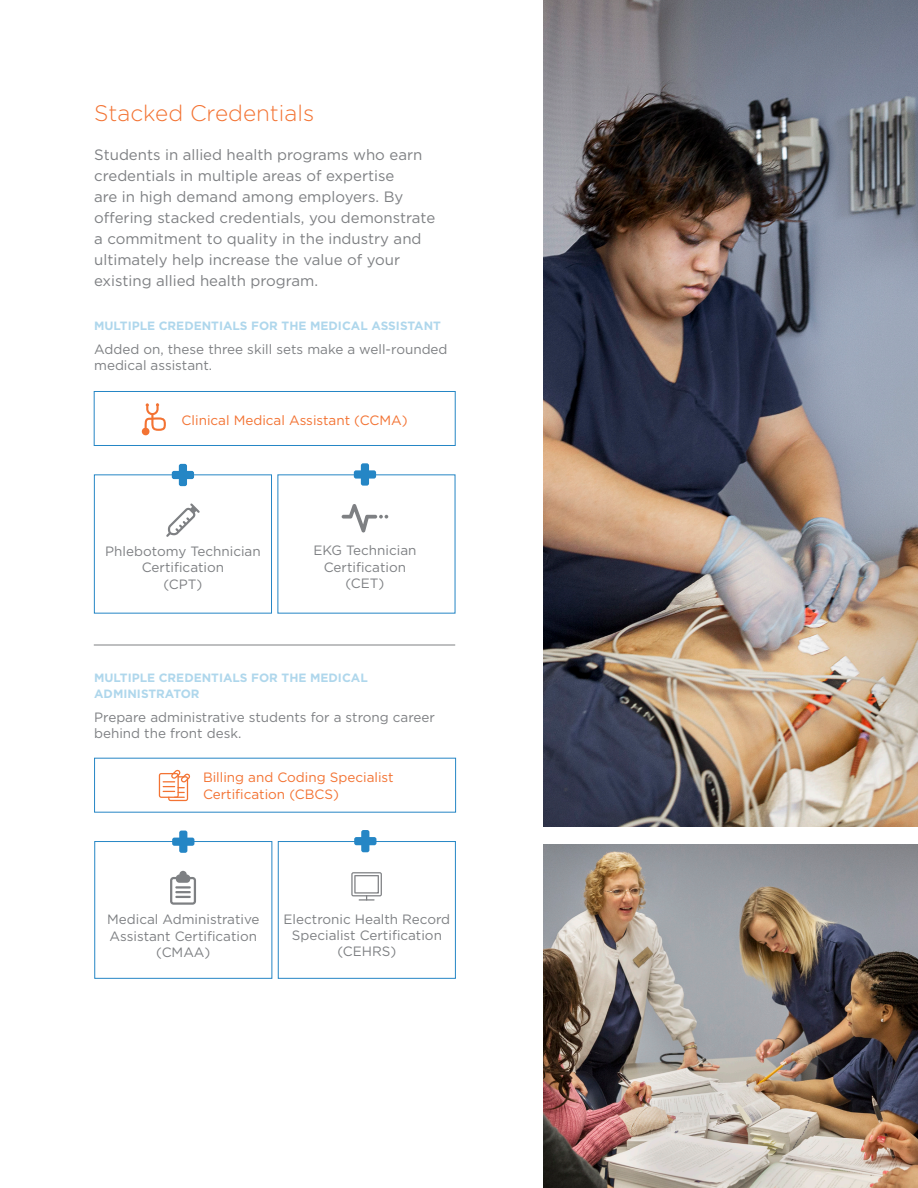
<style>
.page{position:relative;width:918px;height:1188px;background:#fff}
.page>*{position:absolute;margin:0;border:0;box-sizing:border-box;transform-origin:0 0}
.t1{font:300 22.5px "Gotham Rounded";color:#f37333}
.t2{font:15px/21px "Gotham";color:#7e8083}
.t3{font:13.5px/16.2px "Gotham";color:#7e8083}
.t4{font:13.5px/16.2px "Gotham";color:#f37333}
.t5{font:700 12px/16.2px "Gotham";color:#afd7ec}
</style>
<div class="page">
<svg style="left:166px;top:503px;width:34px;height:34px"></svg>
<svg style="left:342px;top:504px;width:46px;height:29px"></svg>
<svg style="left:172px;top:464px;width:22px;height:22px"></svg>
<div style="left:94px;top:474px;width:178px;height:140px;border:1px solid #2586c5"></div>
<svg style="left:142px;top:403px;width:24px;height:32px"></svg>
<div style="left:94px;top:391px;width:362px;height:55px;border:1px solid #2586c5"></div>
<svg style="left:354px;top:463px;width:22px;height:23px"></svg>
<svg style="left:170px;top:871px;width:26px;height:34px"></svg>
<svg style="left:159px;top:770px;width:31px;height:31px"></svg>
<svg style="left:351px;top:872px;width:31px;height:29px"></svg>
<svg style="left:172px;top:831px;width:22px;height:22px"></svg>
<div style="left:94px;top:841px;width:178px;height:138px;border:1px solid #2586c5"></div>
<div style="left:278px;top:841px;width:178px;height:138px;border:1px solid #2586c5"></div>
<svg style="left:354px;top:830px;width:22px;height:22px"></svg>
<img style="left:543px;top:0;width:375px;height:826px">
<hr style="left:94px;top:645px;width:361px;height:1px;background:#7e8083">
<img style="left:543px;top:844px;width:375px;height:344px">
<p class="t1" style="left:94px;top:98px;width:222px">Stacked Credentials</p>
<p class="t2" style="left:94px;top:143px;width:343px">Students in allied health programs who earn credentials in multiple areas of expertise<br>are in high demand among employers. By offering stacked credentials, you demonstrate a commitment to quality in the industry and ultimately help increase the value of your existing allied health program.</p>
<p class="t5" style="left:94px;top:318px;width:348px">MULTIPLE CREDENTIALS FOR THE MEDICAL ASSISTANT</p>
<p class="t3" style="left:94px;top:341px;width:355px">Added on, these three skill sets make a well-rounded medical assistant.</p>
<p class="t4" style="left:182px;top:412px;width:227px">Clinical Medical Assistant (CCMA)</p>
<p class="t3" style="left:105px;top:543px;width:157px;text-align:center">Phlebotomy Technician<br>Certification</p>
<p class="t3" style="left:163px;top:575px;width:41px">(CPT)</p>
<p class="t3" style="left:313px;top:542px;width:105px;text-align:center">EKG Technician<br>Certification</p>
<p class="t3" style="left:345px;top:575px;width:41px">(CET)</p>
<p class="t5" style="left:94px;top:670px;width:275px">MULTIPLE CREDENTIALS FOR THE MEDICAL<br>ADMINISTRATOR</p>
<p class="t3" style="left:94px;top:709px;width:342px">Prepare administrative students for a strong career behind the front desk.</p>
<p class="t4" style="left:203px;top:769px;width:192px">Billing and Coding Specialist<br>Certification (CBCS)</p>
<p class="t3" style="left:107px;top:911px;width:154px">Medical Administrative<br>Assistant Certification</p>
<p class="t3" style="left:156px;top:944px;width:56px">(CMAA)</p>
<p class="t3" style="left:284px;top:910px;width:168px;text-align:center">Electronic Health Record<br>Specialist Certification</p>
<p class="t3" style="left:337px;top:943px;width:60px">(CEHRS)</p>
</div>
